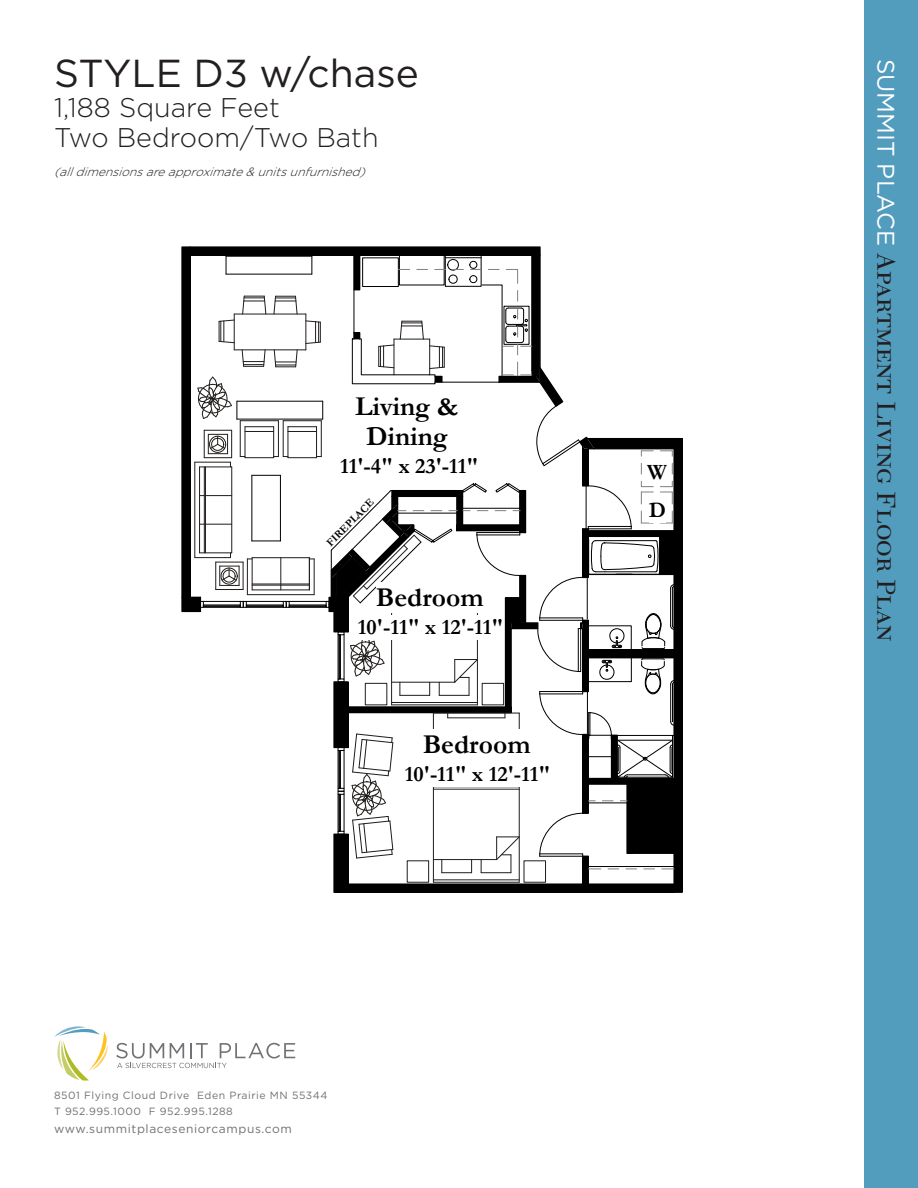
<style>
.page{position:relative;width:918px;height:1188px;background:#fff}
.page>*{position:absolute;margin:0;border:0;box-sizing:border-box;transform-origin:0 0}
.t1{font:39px "Gotham";color:#231f20}
.t2{font:700 27.45px/30.8px "Garamond";color:#000;text-align:center}
.t3{font:27px "New Caledonia SC";color:#231f20}
.t4{font:300 27px "Gotham";color:#231f20}
.t5{font:700 21.9px/38.1px "Garamond";color:#000}
.t6{font:italic 300 12px "Gotham";color:#231f20}
.t7{font:12px "Gotham";letter-spacing:.05em;color:#717074}
.t8{font:700 10.95px "Garamond";color:#000}
.t9{font:10.5px "Gotham";letter-spacing:.05em;color:#717074}
.s1{font-family:"Gotham";font-size:24px;color:#fff}
</style>
<div class="page">
<svg style="left:116px;top:1043px;width:179px;height:25px"></svg>
<svg style="left:54px;top:1026px;width:54px;height:55px"></svg>
<div style="left:864px;top:0;width:54px;height:1188px;background:#529cbe"></div>
<div style="left:674px;top:439px;width:8px;height:453px;background:#000"></div>
<div style="left:673px;top:438px;width:10px;height:455px;border:1px solid #000"></div>
<svg style="left:181px;top:246px;width:494px;height:647px"></svg>
<div style="left:355px;top:391px;width:104px;height:31px;background:#fff"></div>
<div style="left:366px;top:422px;width:82px;height:31px;background:#fff"></div>
<div style="left:340px;top:454px;width:139px;height:25px;background:#fff"></div>
<div style="left:423px;top:729px;width:107px;height:31px;background:#fff"></div>
<div style="left:405px;top:762px;width:146px;height:24px;background:#fff"></div>
<div style="left:376px;top:582px;width:108px;height:31px;background:#fff"></div>
<div style="left:358px;top:615px;width:146px;height:25px;background:#fff"></div>
<div style="left:647px;top:460px;width:20px;height:25px;background:#fff"></div>
<div style="left:649px;top:499px;width:17px;height:24px;background:#fff"></div>
<p class="t1" style="left:54px;top:51px;width:366px">STYLE D3 w/chase</p>
<p class="t4" style="left:54px;top:92px;width:227px">1,188 Square Feet</p>
<p class="t4" style="left:54px;top:122px;width:326px">Two Bedroom/Two Bath</p>
<p class="t6" style="left:54px;top:166px;width:317px">(alldimensionsareapproximate&amp;unitsunfurnished)</p>
<p class="t2" style="left:355px;top:391px;width:105px">Living &amp;<br>Dining</p>
<p class="t5" style="left:340px;top:447px;width:140px">11'-4" x 23'-11"</p>
<p class="t8" style="left:323px;top:539px;width:64px;rotate:-45deg">FIREPLACE</p>
<p class="t2" style="left:376px;top:582px;width:109px">Bedroom</p>
<p class="t5" style="left:358px;top:608px;width:147px">10'-11" x 12'-11"</p>
<p class="t2" style="left:423px;top:729px;width:109px">Bedroom</p>
<p class="t5" style="left:405px;top:755px;width:147px">10'-11" x 12'-11"</p>
<p class="t5" style="left:647px;top:453px;width:21px">W<br>D</p>
<p class="t9" style="left:54px;top:1089px;width:275px">8501 Flying Cloud Drive Eden Prairie MN 55344</p>
<p class="t9" style="left:54px;top:1106px;width:180px">T 952.995.1000 F 952.995.1288</p>
<p class="t7" style="left:54px;top:1122px;width:239px">www.summitplaceseniorcampus.com</p>
<p class="t3" style="left:902px;top:58px;width:584px;rotate:90deg"><span class="s1">SUMMIT PLACE</span> Apartment Living Floor Plan</p>
</div>
